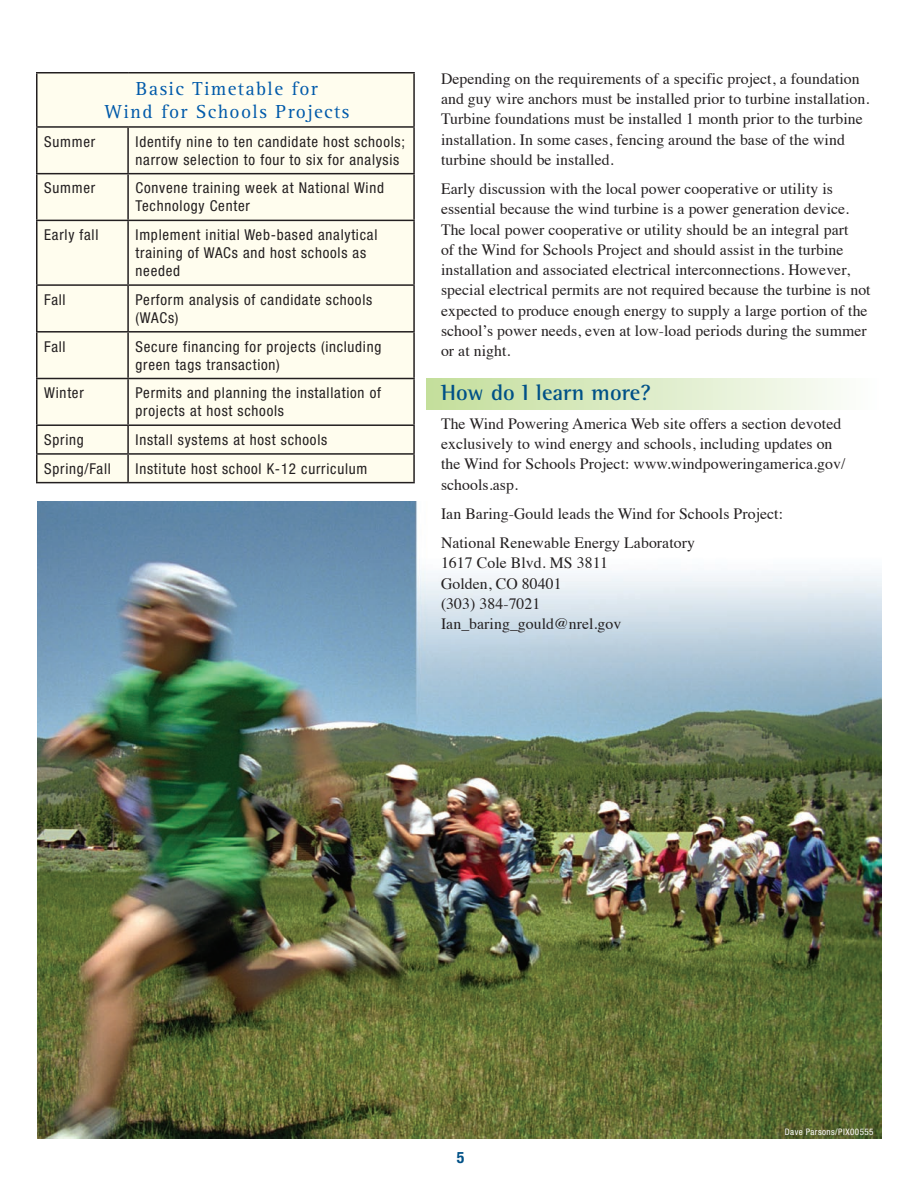
<style>
.page{position:relative;width:918px;height:1188px;background:#fff}
.page>*{position:absolute;margin:0;border:0;box-sizing:border-box;transform-origin:0 0}
.subhd_1{font:700 22.5px "Rotis Semi Serif";letter-spacing:.005em;color:#005187}
.table_text{font:19.5px/22.5px "Rotis Serif";letter-spacing:.07em;color:#015aaa;text-align:center}
.body_text{font:15.75px/20.2px "Times";letter-spacing:.005em;color:#231f20}
.t1{font:700 condensed 15.75px "Helvetica Neue LT Std";color:#005187}
.table_text-2{font:condensed 15px/18px "Helvetica Neue LT Std";letter-spacing:.05em;color:#231f20}
.photo_credit{font:condensed 9px "Helvetica Neue LT Std";letter-spacing:.05em;color:#fff}
</style>
<div class="page">
<div style="left:427px;top:378px;width:455px;height:32px;background:linear-gradient(to right,#c3de9a,#fdfefd)"></div>
<img style="left:38px;top:502px;width:843px;height:636px">
<div style="left:38px;top:74px;width:375px;height:408px;background:#fffdee"></div>
<hr style="left:36px;top:72px;width:92px;height:2px;background:#231f20">
<hr style="left:36px;top:73px;width:2px;height:53px;background:#231f20">
<hr style="left:128px;top:72px;width:287px;height:2px;background:#231f20">
<hr style="left:413px;top:73px;width:2px;height:53px;background:#231f20">
<hr style="left:36px;top:126px;width:92px;height:2px;background:#231f20">
<hr style="left:36px;top:128px;width:2px;height:45px;background:#231f20">
<hr style="left:128px;top:126px;width:287px;height:2px;background:#231f20">
<hr style="left:127px;top:128px;width:2px;height:45px;background:#231f20">
<hr style="left:413px;top:128px;width:2px;height:45px;background:#231f20">
<hr style="left:36px;top:173px;width:92px;height:1px;background:#231f20">
<hr style="left:36px;top:174px;width:2px;height:46px;background:#231f20">
<hr style="left:128px;top:173px;width:287px;height:1px;background:#231f20">
<hr style="left:127px;top:174px;width:2px;height:46px;background:#231f20">
<hr style="left:413px;top:174px;width:2px;height:46px;background:#231f20">
<hr style="left:36px;top:220px;width:92px;height:1px;background:#231f20">
<hr style="left:36px;top:221px;width:2px;height:63px;background:#231f20">
<hr style="left:128px;top:220px;width:287px;height:1px;background:#231f20">
<hr style="left:127px;top:221px;width:2px;height:63px;background:#231f20">
<hr style="left:413px;top:221px;width:2px;height:63px;background:#231f20">
<hr style="left:36px;top:284px;width:92px;height:2px;background:#231f20">
<hr style="left:36px;top:286px;width:2px;height:45px;background:#231f20">
<hr style="left:128px;top:284px;width:287px;height:2px;background:#231f20">
<hr style="left:127px;top:286px;width:2px;height:45px;background:#231f20">
<hr style="left:413px;top:286px;width:2px;height:45px;background:#231f20">
<hr style="left:36px;top:331px;width:92px;height:2px;background:#231f20">
<hr style="left:36px;top:333px;width:2px;height:45px;background:#231f20">
<hr style="left:128px;top:331px;width:287px;height:2px;background:#231f20">
<hr style="left:127px;top:333px;width:2px;height:45px;background:#231f20">
<hr style="left:413px;top:333px;width:2px;height:45px;background:#231f20">
<hr style="left:36px;top:378px;width:92px;height:1px;background:#231f20">
<hr style="left:36px;top:379px;width:2px;height:45px;background:#231f20">
<hr style="left:128px;top:378px;width:287px;height:1px;background:#231f20">
<hr style="left:127px;top:379px;width:2px;height:45px;background:#231f20">
<hr style="left:413px;top:379px;width:2px;height:45px;background:#231f20">
<hr style="left:36px;top:424px;width:92px;height:2px;background:#231f20">
<hr style="left:36px;top:426px;width:2px;height:27px;background:#231f20">
<hr style="left:128px;top:424px;width:287px;height:2px;background:#231f20">
<hr style="left:127px;top:426px;width:2px;height:27px;background:#231f20">
<hr style="left:413px;top:426px;width:2px;height:27px;background:#231f20">
<hr style="left:36px;top:453px;width:92px;height:2px;background:#231f20">
<hr style="left:36px;top:455px;width:2px;height:27px;background:#231f20">
<hr style="left:128px;top:453px;width:287px;height:2px;background:#231f20">
<hr style="left:127px;top:455px;width:2px;height:27px;background:#231f20">
<hr style="left:413px;top:455px;width:2px;height:27px;background:#231f20">
<hr style="left:36px;top:482px;width:92px;height:1px;background:#231f20">
<hr style="left:128px;top:482px;width:287px;height:1px;background:#231f20">
<p class="table_text" style="left:104px;top:78px;width:246px">Basic Timetable for<br>Wind for Schools Projects</p>
<p class="table_text-2" style="left:44px;top:132px;width:52px">Summer</p>
<p class="table_text-2" style="left:136px;top:132px;width:271px">Identify nine to ten candidate host schools; narrow selection to four to six for analysis</p>
<p class="table_text-2" style="left:44px;top:179px;width:52px">Summer</p>
<p class="table_text-2" style="left:136px;top:179px;width:250px">Convene training week at National Wind<br>Technology Center</p>
<p class="table_text-2" style="left:44px;top:226px;width:56px">Early fall</p>
<p class="table_text-2" style="left:136px;top:226px;width:243px">Implement initial Web-based analytical training of WACs and host schools as needed</p>
<p class="table_text-2" style="left:44px;top:290px;width:23px">Fall</p>
<p class="table_text-2" style="left:136px;top:290px;width:238px">Perform analysis of candidate schools (WACs)</p>
<p class="table_text-2" style="left:44px;top:337px;width:23px">Fall</p>
<p class="table_text-2" style="left:136px;top:337px;width:247px">Secure financing for projects (including green tags transaction)</p>
<p class="table_text-2" style="left:44px;top:384px;width:41px">Winter</p>
<p class="table_text-2" style="left:136px;top:384px;width:247px">Permits and planning the installation of projects at host schools</p>
<p class="table_text-2" style="left:44px;top:431px;width:41px">Spring</p>
<p class="table_text-2" style="left:136px;top:431px;width:193px">Install systems at host schools</p>
<p class="table_text-2" style="left:44px;top:459px;width:68px">Spring/Fall</p>
<p class="table_text-2" style="left:136px;top:459px;width:233px">Institute host school K-12 curriculum</p>
<p class="body_text" style="left:441px;top:67px;width:430px">Depending on the requirements of a specific project, a foundation and guy wire anchors must be installed prior to turbine installation.<br>Turbine foundations must be installed 1 month prior to the turbine installation. In some cases, fencing around the base of the wind turbine should be installed.</p>
<p class="body_text" style="left:441px;top:177px;width:431px">Early discussion with the local power cooperative or utility is essential because the wind turbine is a power generation device.<br>The local power cooperative or utility should be an integral part<br>of the Wind for Schools Project and should assist in the turbine installation and associated electrical interconnections. However, special electrical permits are not required because the turbine is not expected to produce enough energy to supply a large portion of the school’s power needs, even at low-load periods during the summer or at night.</p>
<p class="subhd_1" style="left:441px;top:379px;width:211px">How do I learn more?</p>
<p class="body_text" style="left:441px;top:412px;width:406px">The Wind Powering America Web site offers a section devoted exclusively to wind energy and schools, including updates on the Wind for Schools Project: www.windpoweringamerica.gov/ schools.asp.</p>
<p class="body_text" style="left:441px;top:502px;width:344px">Ian Baring-Gould leads the Wind for Schools Project:</p>
<p class="body_text" style="left:441px;top:531px;width:255px">National Renewable Energy Laboratory<br>1617 Cole Blvd. MS 3811<br>Golden, CO 80401<br>(303) 384-7021<br>Ian_baring_gould@nrel.gov</p>
<p class="t1" style="left:457px;top:1148px;width:9px">5</p>
<p class="photo_credit" style="left:785px;top:1127px;width:90px">Dave Parsons/PIX00555</p>
</div>
